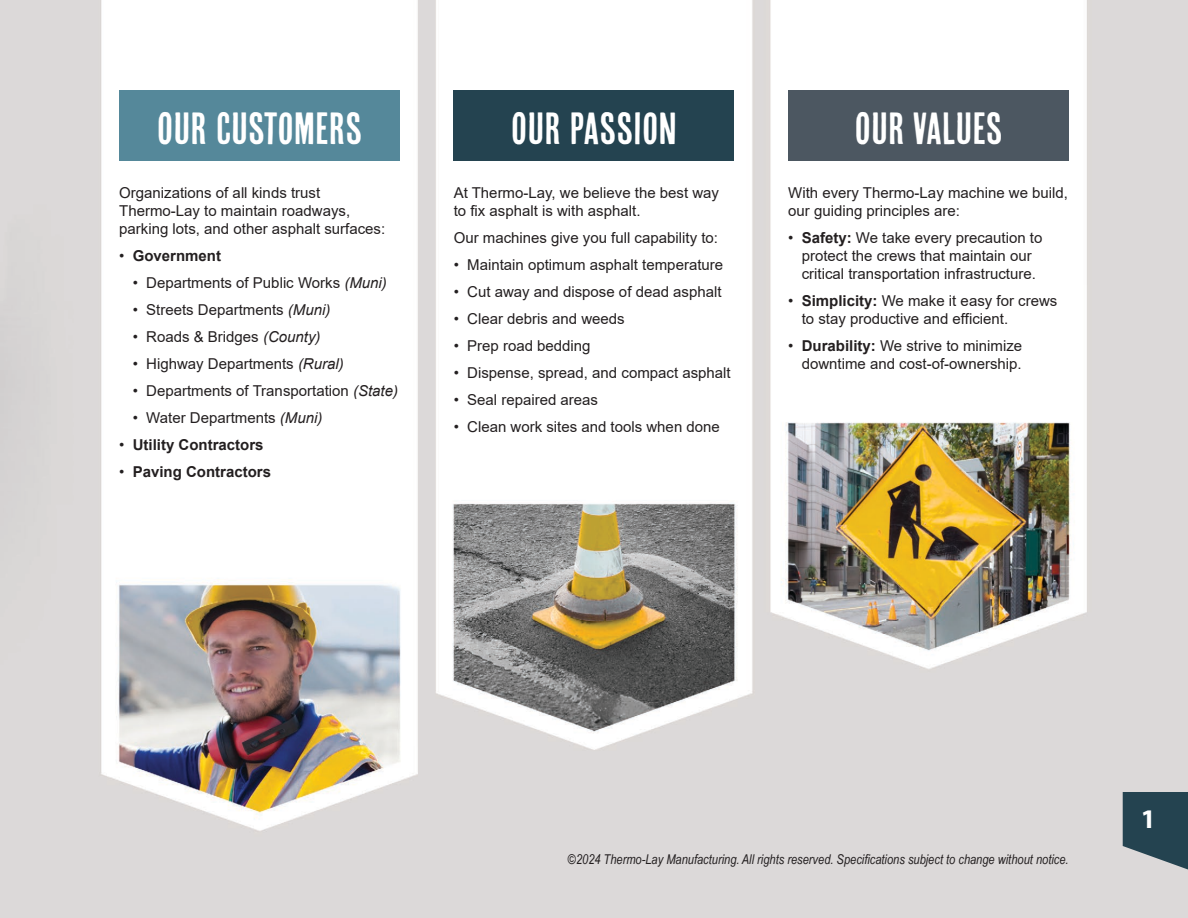
<style>
.page{position:relative;width:1188px;height:918px;background:#fff}
.page>*{position:absolute;margin:0;border:0;box-sizing:border-box;transform-origin:0 0}
.t1{font:45px "Cheap Pine Sans";color:#fff}
.t2{font:700 27px "Myriad Pro";color:#fff}
.t3{font:15px/18px "Arial";color:#231f20}
.t4{font:700 15px "Arial";color:#231f20}
.t5{font:italic 13.5px "Arial Narrow";color:#231f20}
.s1{font-weight:400}
.s2{font-style:italic}
.s3{font-weight:700}
</style>
<div class="page">
<img style="left:0;top:0;width:1188px;height:918px">
<div style="left:454px;top:90px;width:280px;height:70px;background:#244350"></div>
<div style="left:788px;top:90px;width:281px;height:70px;background:#4c5761"></div>
<div style="left:120px;top:90px;width:280px;height:70px;background:#55889a"></div>
<svg style="left:1123px;top:792px;width:65px;height:78px;background:#405a65"></svg>
<h1 class="t1" style="left:157px;top:104px;width:207px">OUR CUSTOMERS</h1>
<p class="t3" style="left:119px;top:184px;width:267px">Organizations of all kinds trust<br>Thermo-Lay to maintain roadways, parking lots, and other asphalt surfaces:</p>
<p class="t4" style="left:119px;top:245px;width:103px"><span class="s1">•</span> Government</p>
<p class="t3" style="left:133px;top:274px;width:256px">• Departments of Public Works <span class="s2">(Muni)</span></p>
<p class="t3" style="left:133px;top:301px;width:199px">• Streets Departments <span class="s2">(Muni)</span></p>
<p class="t3" style="left:133px;top:328px;width:189px">• Roads &amp; Bridges <span class="s2">(County)</span></p>
<p class="t3" style="left:133px;top:355px;width:213px">• Highway Departments <span class="s2">(Rural)</span></p>
<p class="t3" style="left:133px;top:382px;width:267px">• Departments of Transportation <span class="s2">(State)</span></p>
<p class="t3" style="left:133px;top:409px;width:191px">• Water Departments <span class="s2">(Muni)</span></p>
<p class="t4" style="left:119px;top:434px;width:146px"><span class="s1">•</span> Utility Contractors</p>
<p class="t4" style="left:119px;top:461px;width:153px"><span class="s1">•</span> Paving Contractors</p>
<h1 class="t1" style="left:511px;top:104px;width:168px">OUR PASSION</h1>
<p class="t3" style="left:454px;top:184px;width:267px">At Thermo-Lay, we believe the best way to fix asphalt is with asphalt.</p>
<p class="t3" style="left:454px;top:229px;width:266px">Our machines give you full capability to:</p>
<p class="t3" style="left:454px;top:256px;width:271px">• Maintain optimum asphalt temperature</p>
<p class="t3" style="left:454px;top:283px;width:269px">• Cut away and dispose of dead asphalt</p>
<p class="t3" style="left:454px;top:310px;width:173px">• Clear debris and weeds</p>
<p class="t3" style="left:454px;top:337px;width:138px">• Prep road bedding</p>
<p class="t3" style="left:454px;top:364px;width:278px">• Dispense, spread, and compact asphalt</p>
<p class="t3" style="left:454px;top:391px;width:146px">• Seal repaired areas</p>
<p class="t3" style="left:454px;top:418px;width:268px">• Clean work sites and tools when done</p>
<h1 class="t1" style="left:855px;top:104px;width:150px">OUR VALUES</h1>
<p class="t3" style="left:788px;top:184px;width:281px">With every Thermo-Lay machine we build, our guiding principles are:</p>
<p class="t3" style="left:788px;top:229px;width:256px;text-align:center">• <span class="s3">Safety:</span> We take every precaution to protect the crews that maintain our critical transportation infrastructure.</p>
<p class="t3" style="left:802px;top:292px;width:257px;text-indent:-14px">• <span class="s3">Simplicity:</span> We make it easy for crews to stay productive and efficient.</p>
<p class="t3" style="left:788px;top:337px;width:236px;text-align:right">• <span class="s3">Durability:</span> We strive to minimize downtime and cost-of-ownership.</p>
<p class="t5" style="left:568px;top:850px;width:502px">©2024 Thermo-Lay Manufacturing. All rights reserved. Specifications subject to change without notice.</p>
<h2 class="t2" style="left:1141px;top:801px;width:16px">1</h2>
</div>
